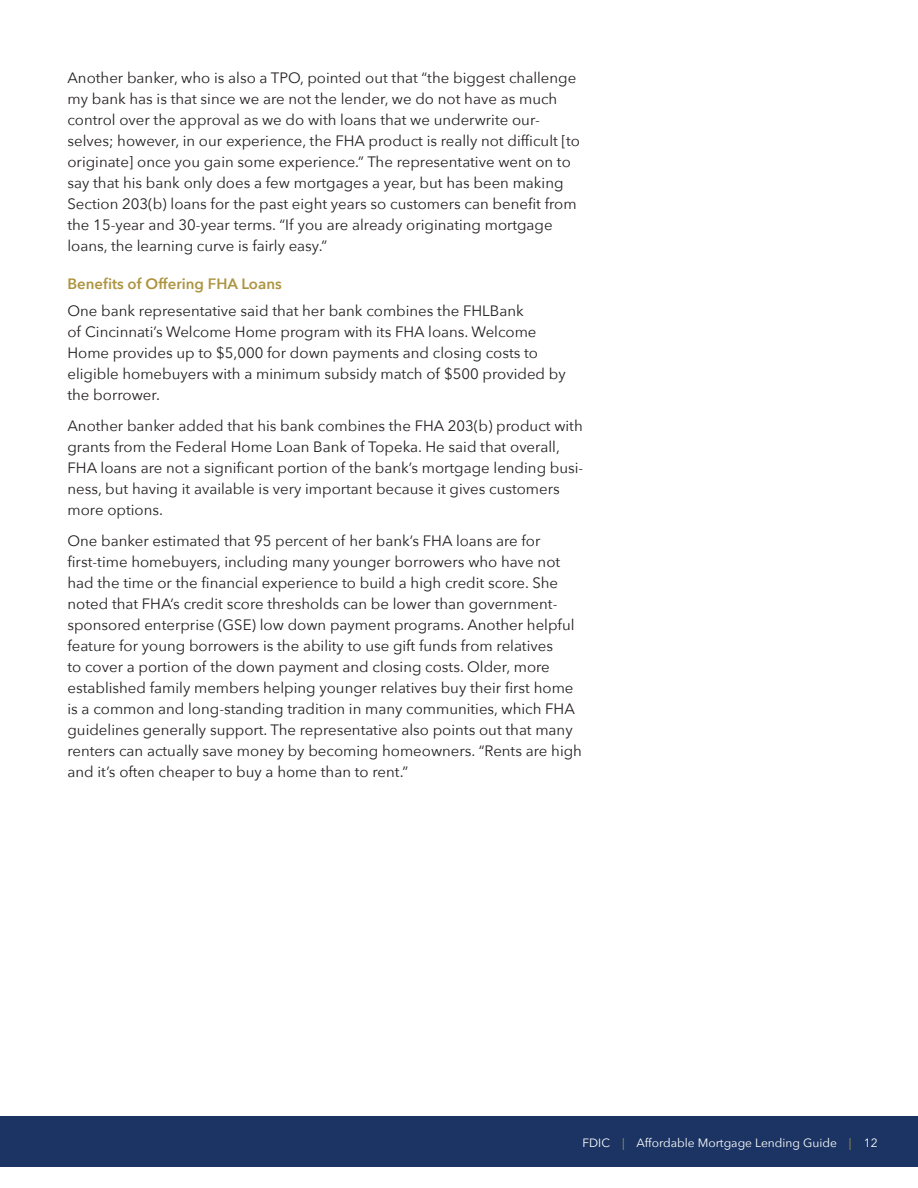
<style>
.page{position:relative;width:918px;height:1188px;background:#fff}
.page>*{position:absolute;margin:0;border:0;box-sizing:border-box;transform-origin:0 0}
.t1{font:15px/21px "Avenir Next";color:#231f20}
.t2{font:600 15px "Avenir Next";color:#ad9441}
.t3{font:12px "Avenir Next";color:#fff}
.s1{color:#ad9441}
</style>
<div class="page">
<div style="left:0;top:1116px;width:918px;height:50px;background:#1b3463"></div>
<p class="t1" style="left:67px;top:67px;width:510px">Another banker, who is also a TPO, pointed out that “the biggest challenge</p>
<p class="t1" style="left:67px;top:88px;width:491px">my bank has is that since we are not the lender, we do not have as much control over the approval as we do with loans that we underwrite our-</p>
<p class="t1" style="left:67px;top:130px;width:514px">selves; however, in our experience, the FHA product is really not difficult [to</p>
<p class="t1" style="left:67px;top:151px;width:505px">originate] once you gain some experience.” The representative went on to say that his bank only does a few mortgages a year, but has been making</p>
<p class="t1" style="left:67px;top:193px;width:511px">Section 203(b) loans for the past eight years so customers can benefit from</p>
<p class="t1" style="left:67px;top:214px;width:487px">the 15-year and 30-year terms. “If you are already originating mortgage loans, the learning curve is fairly easy.”</p>
<h5 class="t2" style="left:67px;top:270px;width:216px">Benefits of Offering FHA Loans</h5>
<p class="t1" style="left:67px;top:300px;width:472px">One bank representative said that her bank combines the FHLBank of Cincinnati’s Welcome Home program with its FHA loans. Welcome<br>Home provides up to $5,000 for down payments and closing costs to</p>
<p class="t1" style="left:67px;top:363px;width:500px">eligible homebuyers with a minimum subsidy match of $500 provided by the borrower.</p>
<p class="t1" style="left:67px;top:415px;width:517px">Another banker added that his bank combines the FHA 203(b) product with grants from the Federal Home Loan Bank of Topeka. He said that overall, FHA loans are not a significant portion of the bank’s mortgage lending busi&shy;ness, but having it available is very important because it gives customers more options.</p>
<p class="t1" style="left:67px;top:529px;width:494px">One banker estimated that 95 percent of her bank’s FHA loans are for first-time homebuyers, including many younger borrowers who have not had the time or the financial experience to build a high credit score. She noted that FHA’s credit score thresholds can be lower than government-</p>
<p class="t1" style="left:67px;top:613px;width:509px">sponsored enterprise (GSE) low down payment programs. Another helpful feature for young borrowers is the ability to use gift funds from relatives<br>to cover a portion of the down payment and closing costs. Older, more</p>
<p class="t1" style="left:67px;top:676px;width:509px">established family members helping younger relatives buy their first home is a common and long-standing tradition in many communities, which FHA</p>
<p class="t1" style="left:67px;top:718px;width:516px">guidelines generally support. The representative also points out that many renters can actually save money by becoming homeowners. “Rents are high and it’s often cheaper to buy a home than to rent.”</p>
<p class="t3" style="left:582px;top:1133px;width:297px">FDIC <span class="s1">|</span> Affordable Mortgage Lending Guide <span class="s1">|</span> 12</p>
</div>
